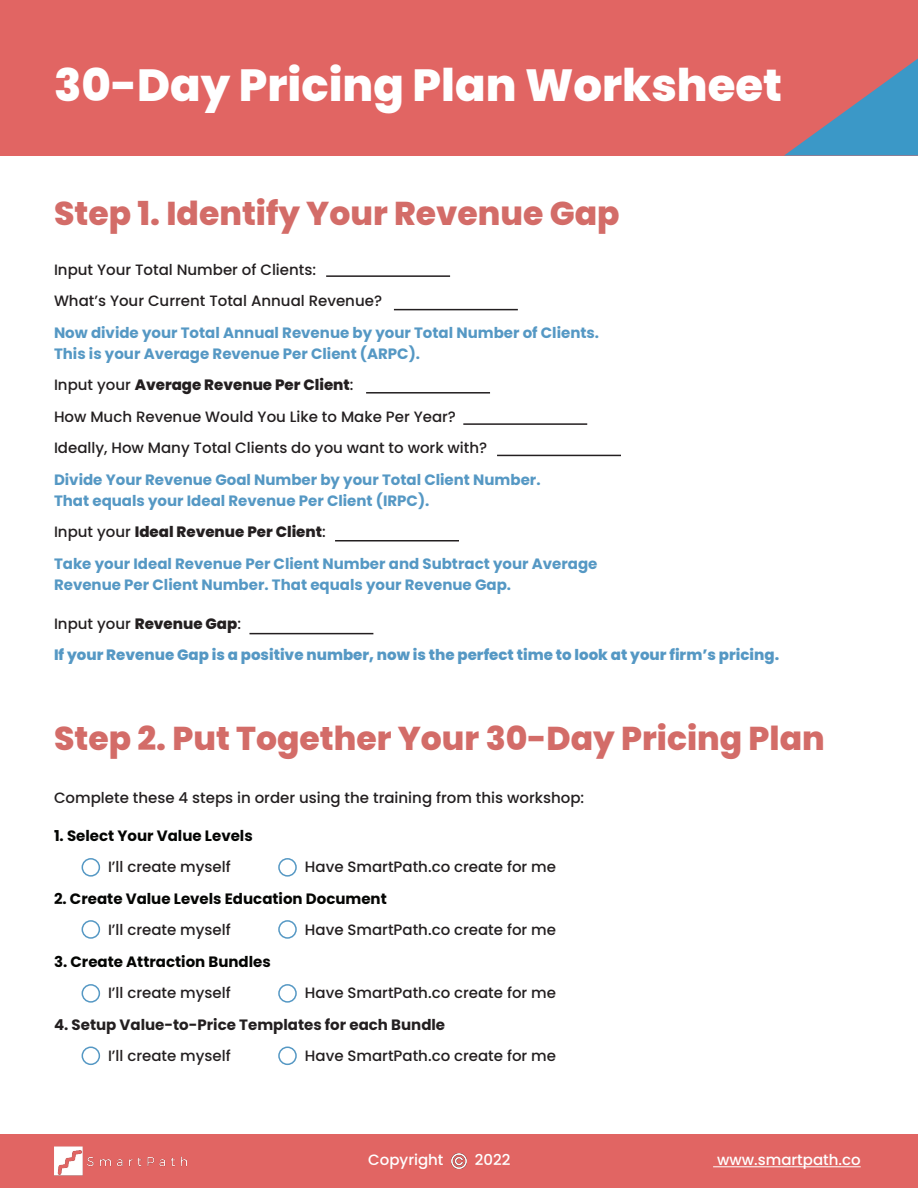
<style>
.page{position:relative;width:918px;height:1188px;background:#fff}
.page>*{position:absolute;margin:0;border:0;box-sizing:border-box;transform-origin:0 0}
.t1{font:800 45px "Poppins";color:#fff}
.t2{font:800 33px "Poppins";color:#d36c68}
.t3{font:500 15px "Poppins";color:#231f20}
.t4{font:700 15px "Poppins";color:#5598c4}
.t5{font:700 15px "Poppins";color:#040503}
.t6{font:800 15px "Poppins";color:#5598c4}
.t7{font:800 15px "Poppins";color:#231f20}
.t8{font:700 15px "Poppins";color:#231f20}
.t9{font:500 15px "Poppins";color:#fff}
.s1{font-weight:500}
.s2{font-weight:800}
</style>
<div class="page">
<div style="left:0;top:0;width:918px;height:156px;background:#e16563"></div>
<svg style="left:784px;top:58px;width:134px;height:98px"></svg>
<div style="left:0;top:1134px;width:918px;height:54px;background:#e16563"></div>
<hr style="left:326px;top:275px;width:124px;height:2px;background:#231f20">
<hr style="left:394px;top:309px;width:124px;height:1px;background:#231f20">
<hr style="left:366px;top:392px;width:124px;height:2px;background:#231f20">
<hr style="left:463px;top:423px;width:124px;height:2px;background:#231f20">
<hr style="left:497px;top:455px;width:124px;height:1px;background:#231f20">
<hr style="left:335px;top:540px;width:124px;height:2px;background:#231f20">
<hr style="left:249px;top:633px;width:124px;height:1px;background:#231f20">
<div style="left:82px;top:858px;width:18px;height:19px;border:2px solid #5598c4;border-radius:50%"></div>
<div style="left:278px;top:858px;width:19px;height:19px;border:2px solid #5598c4;border-radius:50%"></div>
<div style="left:82px;top:920px;width:18px;height:19px;border:2px solid #5598c4;border-radius:50%"></div>
<div style="left:278px;top:920px;width:19px;height:19px;border:2px solid #5598c4;border-radius:50%"></div>
<div style="left:82px;top:984px;width:18px;height:19px;border:2px solid #5598c4;border-radius:50%"></div>
<div style="left:278px;top:984px;width:19px;height:19px;border:2px solid #5598c4;border-radius:50%"></div>
<div style="left:82px;top:1047px;width:18px;height:18px;border:2px solid #5598c4;border-radius:50%"></div>
<div style="left:278px;top:1047px;width:19px;height:18px;border:2px solid #5598c4;border-radius:50%"></div>
<img style="left:54px;top:1146px;width:132px;height:30px">
<hr style="left:713px;top:1166px;width:148px;height:1px;background:#fff">
<img style="left:452px;top:1153px;width:14px;height:15px">
<p class="t1" style="left:54px;top:59px;width:730px">30-Day Pricing Plan Worksheet</p>
<p class="t2" style="left:54px;top:194px;width:567px">Step 1. Identify Your Revenue Gap</p>
<p class="t3" style="left:54px;top:261px;width:264px">Input Your Total Number of Clients:</p>
<p class="t3" style="left:54px;top:292px;width:330px">What’s Your Current Total Annual Revenue?</p>
<p class="t4" style="left:54px;top:324px;width:547px">Now divide your Total Annual Revenue by your Total Number of Clients.</p>
<p class="t4" style="left:54px;top:345px;width:368px">This is your Average Revenue Per Client (ARPC).</p>
<p class="t7" style="left:54px;top:376px;width:301px"><span class="s1">Input your</span> Average Revenue Per Client<span class="s1">:</span></p>
<p class="t3" style="left:54px;top:408px;width:404px">How Much Revenue Would You Like to Make Per Year?</p>
<p class="t3" style="left:54px;top:439px;width:435px">Ideally, How Many Total Clients do you want to work with?</p>
<p class="t4" style="left:54px;top:471px;width:488px">Divide Your Revenue Goal Number by your Total Client Number.</p>
<p class="t4" style="left:54px;top:492px;width:377px">That equals your Ideal Revenue Per Client (IRPC).</p>
<p class="t7" style="left:54px;top:523px;width:273px"><span class="s1">Input your</span> Ideal Revenue Per Client<span class="s1">:</span></p>
<p class="t4" style="left:54px;top:555px;width:545px">Take your Ideal Revenue Per Client Number and Subtract your Average</p>
<p class="t4" style="left:54px;top:576px;width:459px">Revenue Per Client Number. That equals your Revenue Gap.</p>
<p class="t3" style="left:54px;top:615px;width:189px">Input your <span class="s2">Revenue Gap</span>:</p>
<p class="t6" style="left:54px;top:646px;width:727px">If your Revenue Gap is a positive number, now is the perfect time to look at your firm’s pricing.</p>
<p class="t2" style="left:54px;top:719px;width:772px">Step 2. Put Together Your 30-Day Pricing Plan</p>
<p class="t3" style="left:54px;top:789px;width:532px">Complete these 4 steps in order using the training from this workshop:</p>
<p class="t5" style="left:54px;top:827px;width:200px">1. Select Your Value Levels</p>
<p class="t3" style="left:108px;top:858px;width:124px">I’ll create myself</p>
<p class="t3" style="left:305px;top:858px;width:253px">Have SmartPath.co create for me</p>
<p class="t5" style="left:54px;top:890px;width:334px">2. Create Value Levels Education Document</p>
<p class="t3" style="left:108px;top:921px;width:124px">I’ll create myself</p>
<p class="t3" style="left:305px;top:921px;width:253px">Have SmartPath.co create for me</p>
<p class="t5" style="left:54px;top:953px;width:218px">3. Create Attraction Bundles</p>
<p class="t3" style="left:108px;top:984px;width:124px">I’ll create myself</p>
<p class="t3" style="left:305px;top:984px;width:253px">Have SmartPath.co create for me</p>
<p class="t8" style="left:54px;top:1016px;width:393px">4. Setup Value-to-Price Templates for each Bundle</p>
<p class="t3" style="left:108px;top:1047px;width:124px">I’ll create myself</p>
<p class="t3" style="left:305px;top:1047px;width:253px">Have SmartPath.co create for me</p>
<p class="t9" style="left:368px;top:1151px;width:77px">Copyright</p>
<p class="t9" style="left:475px;top:1151px;width:37px">2022</p>
<p class="t9" style="left:717px;top:1151px;width:145px">www.smartpath.co</p>
</div>
